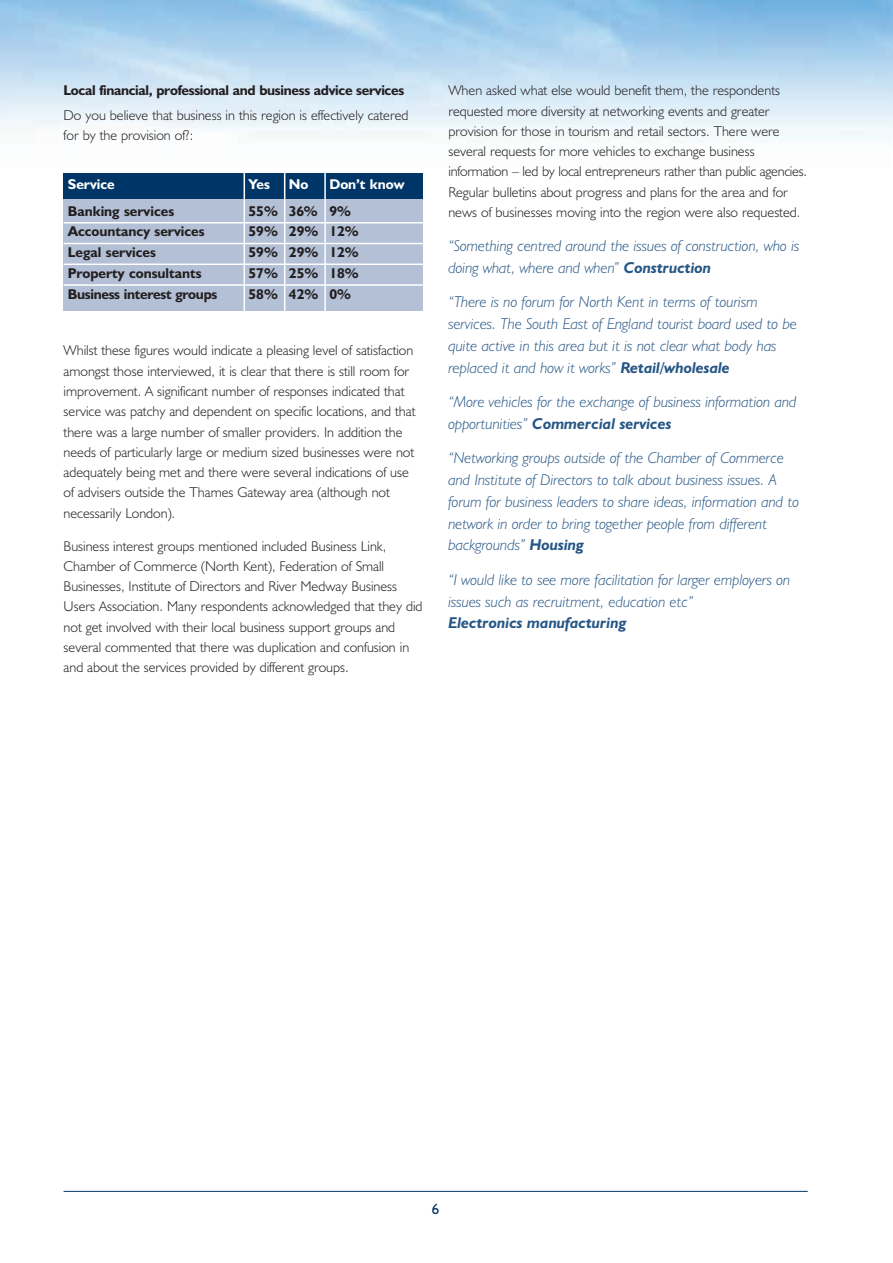
<style>
.page{position:relative;width:893px;height:1263px;background:#fff}
.page>*{position:absolute;margin:0;border:0;box-sizing:border-box;transform-origin:0 0}
.t1{font:italic 300 15.75px/21.8px "Humanist 521 BT";color:#265685}
.t2{font:italic 700 15.75px "Humanist 521 BT";color:#265685}
.t3{font:15px "Humanist 521 BT";color:#003667}
.t4{font:300 14.25px/20.2px "Humanist 521 BT";color:#231f20}
.t5{font:700 14.25px/20.7px "Humanist 521 BT";color:#231f20}
.t6{font:700 14.25px "Humanist 521 BT";letter-spacing:-.02em;color:#231f20}
.t7{font:700 14.25px "Humanist 521 BT";color:#fff}
.s1{font-weight:700}
</style>
<div class="page">
<hr style="left:64px;top:1191px;width:744px;height:1px;background:#003667">
<div style="left:64px;top:198px;width:180px;height:113px;background:#b3c0d6"></div>
<hr style="left:64px;top:222px;width:180px;height:1px;background:#fff">
<hr style="left:64px;top:243px;width:180px;height:1px;background:#fff">
<hr style="left:64px;top:263px;width:180px;height:2px;background:#fff">
<hr style="left:64px;top:284px;width:180px;height:2px;background:#fff">
<div style="left:64px;top:173px;width:180px;height:25px;background:#003667"></div>
<div style="left:244px;top:198px;width:41px;height:113px;background:#b3c0d6"></div>
<hr style="left:244px;top:222px;width:41px;height:1px;background:#fff">
<hr style="left:244px;top:243px;width:41px;height:1px;background:#fff">
<hr style="left:244px;top:263px;width:41px;height:2px;background:#fff">
<hr style="left:244px;top:284px;width:41px;height:2px;background:#fff">
<div style="left:285px;top:198px;width:40px;height:113px;background:#b3c0d6"></div>
<hr style="left:285px;top:222px;width:40px;height:1px;background:#fff">
<hr style="left:285px;top:243px;width:40px;height:1px;background:#fff">
<hr style="left:285px;top:263px;width:40px;height:2px;background:#fff">
<hr style="left:285px;top:284px;width:40px;height:2px;background:#fff">
<div style="left:244px;top:173px;width:41px;height:25px;background:#003667"></div>
<div style="left:285px;top:173px;width:40px;height:25px;background:#003667"></div>
<div style="left:325px;top:198px;width:98px;height:113px;background:#b3c0d6"></div>
<hr style="left:325px;top:222px;width:98px;height:1px;background:#fff">
<hr style="left:325px;top:243px;width:98px;height:1px;background:#fff">
<hr style="left:325px;top:263px;width:98px;height:2px;background:#fff">
<hr style="left:325px;top:284px;width:98px;height:2px;background:#fff">
<div style="left:325px;top:173px;width:98px;height:25px;background:#003667"></div>
<hr style="left:244px;top:173px;width:1px;height:138px;background:#fff">
<hr style="left:284px;top:173px;width:1px;height:138px;background:#fff">
<hr style="left:324px;top:173px;width:2px;height:138px;background:#fff">
<p class="t6" style="left:64px;top:86px;width:342px">Local financial, professional and business advice services</p>
<p class="t4" style="left:64px;top:107px;width:346px">Do you believe that business in this region is effectively catered for by the provision of?:</p>
<p class="t7" style="left:68px;top:179px;width:48px">Service</p>
<p class="t5" style="left:68px;top:202px;width:151px">Banking services<br>Accountancy services<br>Legal services<br>Property consultants<br>Business interest groups</p>
<p class="t7" style="left:249px;top:179px;width:23px">Yes</p>
<p class="t7" style="left:289px;top:179px;width:21px">No</p>
<p class="t5" style="left:249px;top:202px;width:31px;text-align:justify">55% 59% 59% 57% 58%</p>
<p class="t5" style="left:289px;top:202px;width:31px;text-align:justify">36% 29% 29% 25% 42%</p>
<p class="t7" style="left:329px;top:179px;width:77px">Don’t know</p>
<p class="t5" style="left:329px;top:202px;width:31px">9%<br>12%<br>12%<br>18%<br>0%</p>
<p class="t4" style="left:64px;top:342px;width:353px">Whilst these figures would indicate a pleasing level of satisfaction amongst those interviewed, it is clear that there is still room for improvement. A significant number of responses indicated that service was patchy and dependent on specific locations, and that there was a large number of smaller providers. In addition the needs of particularly large or medium sized businesses were not adequately being met and there were several indications of use of advisers outside the Thames Gateway area (although not necessarily London).</p>
<p class="t4" style="left:64px;top:537px;width:361px">Business interest groups mentioned included Business Link, Chamber of Commerce (North Kent), Federation of Small Businesses, Institute of Directors and River Medway Business Users Association. Many respondents acknowledged that they did not get involved with their local business support groups and several commented that there was duplication and confusion in and about the services provided by different groups.</p>
<p class="t4" style="left:448px;top:82px;width:360px">When asked what else would benefit them, the respondents requested more diversity at networking events and greater provision for those in tourism and retail sectors. There were several requests for more vehicles to exchange business information – led by local entrepreneurs rather than public agencies.<br>Regular bulletins about progress and plans for the area and for news of businesses moving into the region were also requested.</p>
<p class="t1" style="left:448px;top:236px;width:353px">“Something centred around the issues of construction, who is doing what, where and when” <span class="s1">Construction</span></p>
<p class="t1" style="left:448px;top:293px;width:350px">“There is no forum for North Kent in terms of tourism services. The South East of England tourist board used to be quite active in this area but it is not clear what body has replaced it and how it works” <span class="s1">Retail/wholesale</span></p>
<p class="t1" style="left:448px;top:392px;width:350px">“More vehicles for the exchange of business information and opportunities” <span class="s1">Commercial services</span></p>
<p class="t1" style="left:448px;top:449px;width:352px">“Networking groups outside of the Chamber of Commerce and Institute of Directors to talk about business issues. A forum for business leaders to share ideas, information and to network in order to bring together people from different backgrounds” <span class="s1">Housing</span></p>
<p class="t1" style="left:448px;top:570px;width:343px">“I would like to see more facilitation for larger employers on issues such as recruitment, education etc”</p>
<p class="t2" style="left:448px;top:617px;width:180px">Electronics manufacturing</p>
<p class="t3" style="left:432px;top:1204px;width:9px">6</p>
</div>
